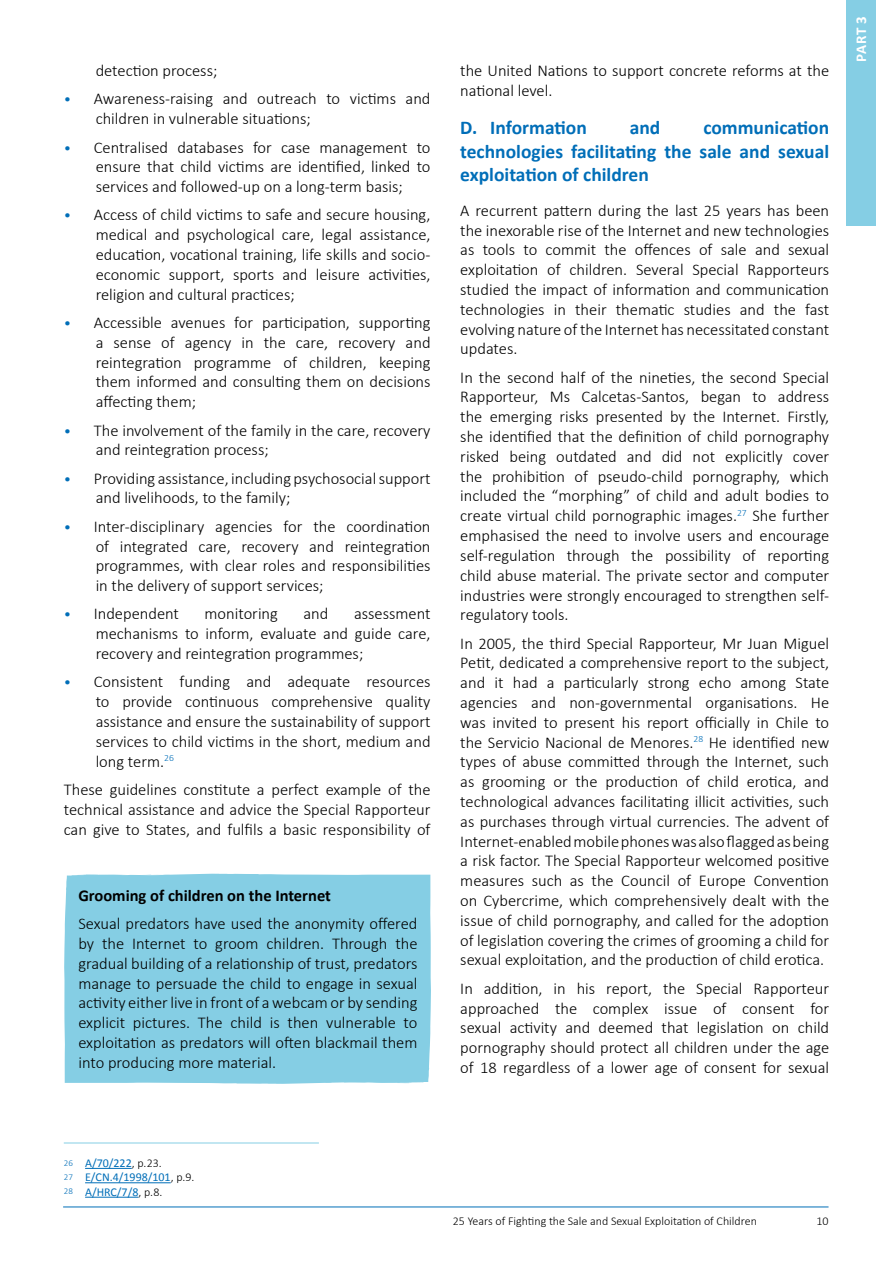
<style>
.page{position:relative;width:893px;height:1263px;background:#fff}
.page>*{position:absolute;margin:0;border:0;box-sizing:border-box;transform-origin:0 0}
.t1{font:700 19.5px/23.4px "Calibri";color:#006eb8;text-align:justify}
.t2{font:300 16.5px/19.8px "Calibri";color:#000;text-align:justify}
.t3{font:700 16.5px "Calibri";color:#000}
.t4{font:700 15px "Calibri";color:#fff}
.t5{font:300 12px "Calibri";color:#000}
.t6{font:12px/14.4px "Calibri";color:#006eb8}
.s1{font-size:15px;color:#006eb8}
.s2{font-weight:300;font-size:9px}
.s3{font-weight:300;color:#000}
</style>
<div class="page">
<hr style="left:64px;top:1142px;width:255px;height:1px;background:#85cee4">
<hr style="left:85px;top:1168px;width:47px;height:1px;background:#006eb8">
<hr style="left:85px;top:1182px;width:86px;height:1px;background:#006eb8">
<hr style="left:85px;top:1197px;width:53px;height:1px;background:#006eb8">
<div style="left:64px;top:874px;width:367px;height:210px;background:#85cee4"></div>
<div style="left:846px;top:0;width:30px;height:226px;background:#85cee4"></div>
<hr style="left:63px;top:1207px;width:765px;height:1px;background:#006eb8">
<p class="t2" style="left:96px;top:61px;width:123px">detection process;</p>
<p class="t2" style="left:96px;top:89px;width:336px;text-indent:-32px"><span class="s1">•</span> Awareness-raising and outreach to victims and children in vulnerable situations;</p>
<p class="t2" style="left:96px;top:137px;width:336px;text-indent:-32px"><span class="s1">•</span> Centralised databases for case management to ensure that child victims are identified, linked to services and followed-up on a long-term basis;</p>
<p class="t2" style="left:96px;top:205px;width:336px;text-indent:-32px"><span class="s1">•</span> Access of child victims to safe and secure housing, medical and psychological care, legal assistance, education, vocational training, life skills and socio&shy;economic support, sports and leisure activities, religion and cultural practices;</p>
<p class="t2" style="left:96px;top:312px;width:336px;text-indent:-32px"><span class="s1">•</span> Accessible avenues for participation, supporting a sense of agency in the care, recovery and reintegration programme of children, keeping them informed and consulting them on decisions affecting them;</p>
<p class="t2" style="left:96px;top:420px;width:336px;text-indent:-32px"><span class="s1">•</span> The involvement of the family in the care, recovery and reintegration process;</p>
<p class="t2" style="left:96px;top:468px;width:336px;text-indent:-32px"><span class="s1">•</span> Providing assistance, including psychosocial support and livelihoods, to the family;</p>
<p class="t2" style="left:96px;top:516px;width:336px;text-indent:-32px"><span class="s1">•</span> Inter-disciplinary agencies for the coordination of integrated care, recovery and reintegration programmes, with clear roles and responsibilities in the delivery of support services;</p>
<p class="t2" style="left:64px;top:604px;width:117px"><span class="s1">•</span> Independent</p>
<p class="t2" style="left:205px;top:604px;width:75px">monitoring</p>
<p class="t2" style="left:304px;top:604px;width:26px">and</p>
<p class="t2" style="left:96px;top:604px;width:336px;text-indent:258px">assessment mechanisms to inform, evaluate and guide care, recovery and reintegration programmes;</p>
<p class="t2" style="left:96px;top:672px;width:336px;text-indent:-32px"><span class="s1">•</span> Consistent funding and adequate resources to provide continuous comprehensive quality assistance and ensure the sustainability of support services to child victims in the short, medium and long term.<sup>26</sup></p>
<p class="t2" style="left:64px;top:779px;width:368px">These guidelines constitute a perfect example of the technical assistance and advice the Special Rapporteur can give to States, and fulfils a basic responsibility of</p>
<p class="t3" style="left:78px;top:885px;width:254px">Grooming of children on the Internet</p>
<p class="t2" style="left:78px;top:914px;width:341px">Sexual predators have used the anonymity offered by the Internet to groom children. Through the gradual building of a relationship of trust, predators manage to persuade the child to engage in sexual activity either live in front of a webcam or by sending explicit pictures. The child is then vulnerable to exploitation as predators will often blackmail them into producing more material.</p>
<p class="t2" style="left:460px;top:61px;width:370px">the United Nations to support concrete reforms at the national level.</p>
<p class="t1" style="left:460px;top:116px;width:128px">D. Information</p>
<p class="t1" style="left:630px;top:116px;width:32px">and</p>
<p class="t1" style="left:460px;top:116px;width:370px;text-indent:243px">communication technologies facilitating the sale and sexual exploitation of children</p>
<p class="t2" style="left:460px;top:200px;width:370px">A recurrent pattern during the last 25 years has been the inexorable rise of the Internet and new technologies as tools to commit the offences of sale and sexual exploitation of children. Several Special Rapporteurs studied the impact of information and communication technologies in their thematic studies and the fast evolving nature of the Internet has necessitated constant updates.</p>
<p class="t2" style="left:460px;top:367px;width:370px">In the second half of the nineties, the second Special Rapporteur, Ms Calcetas-Santos, began to address the emerging risks presented by the Internet. Firstly, she identified that the definition of child pornography risked being outdated and did not explicitly cover the prohibition of pseudo-child pornography, which included the “morphing” of child and adult bodies to create virtual child pornographic images.<sup>27</sup> She further emphasised the need to involve users and encourage self-regulation through the possibility of reporting child abuse material. The private sector and computer industries were strongly encouraged to strengthen self&shy;regulatory tools.</p>
<p class="t2" style="left:460px;top:633px;width:370px">In 2005, the third Special Rapporteur, Mr Juan Miguel Petit, dedicated a comprehensive report to the subject, and it had a particularly strong echo among State agencies and non-governmental organisations. He was invited to present his report officially in Chile to the Servicio Nacional de Menores.<sup>28</sup> He identified new types of abuse committed through the Internet, such as grooming or the production of child erotica, and technological advances facilitating illicit activities, such as purchases through virtual currencies. The advent of Internet-enabled mobile phones was also flagged as being a risk factor. The Special Rapporteur welcomed positive measures such as the Council of Europe Convention on Cybercrime, which comprehensively dealt with the issue of child pornography, and called for the adoption of legislation covering the crimes of grooming a child for sexual exploitation, and the production of child erotica.</p>
<p class="t2" style="left:460px;top:978px;width:370px">In addition, in his report, the Special Rapporteur approached the complex issue of consent for sexual activity and deemed that legislation on child pornography should protect all children under the age of 18 regardless of a lower age of consent for sexual</p>
<p class="t4" style="left:851px;top:62px;width:47px;rotate:-90deg">Part 3</p>
<p class="t6" style="left:64px;top:1156px;width:132px"><span class="s2">26</span> A/70/222<span class="s3">, p.23.<br></span><span class="s2">27</span> E/CN.4/1998/101<span class="s3">, p.9.<br></span><span class="s2">28</span> A/HRC/7/8<span class="s3">, p.8.</span></p>
<p class="t5" style="left:453px;top:1213px;width:305px">25 Years of Fighting the Sale and Sexual Exploitation of Children</p>
<p class="t5" style="left:816px;top:1213px;width:14px">10</p>
</div>
